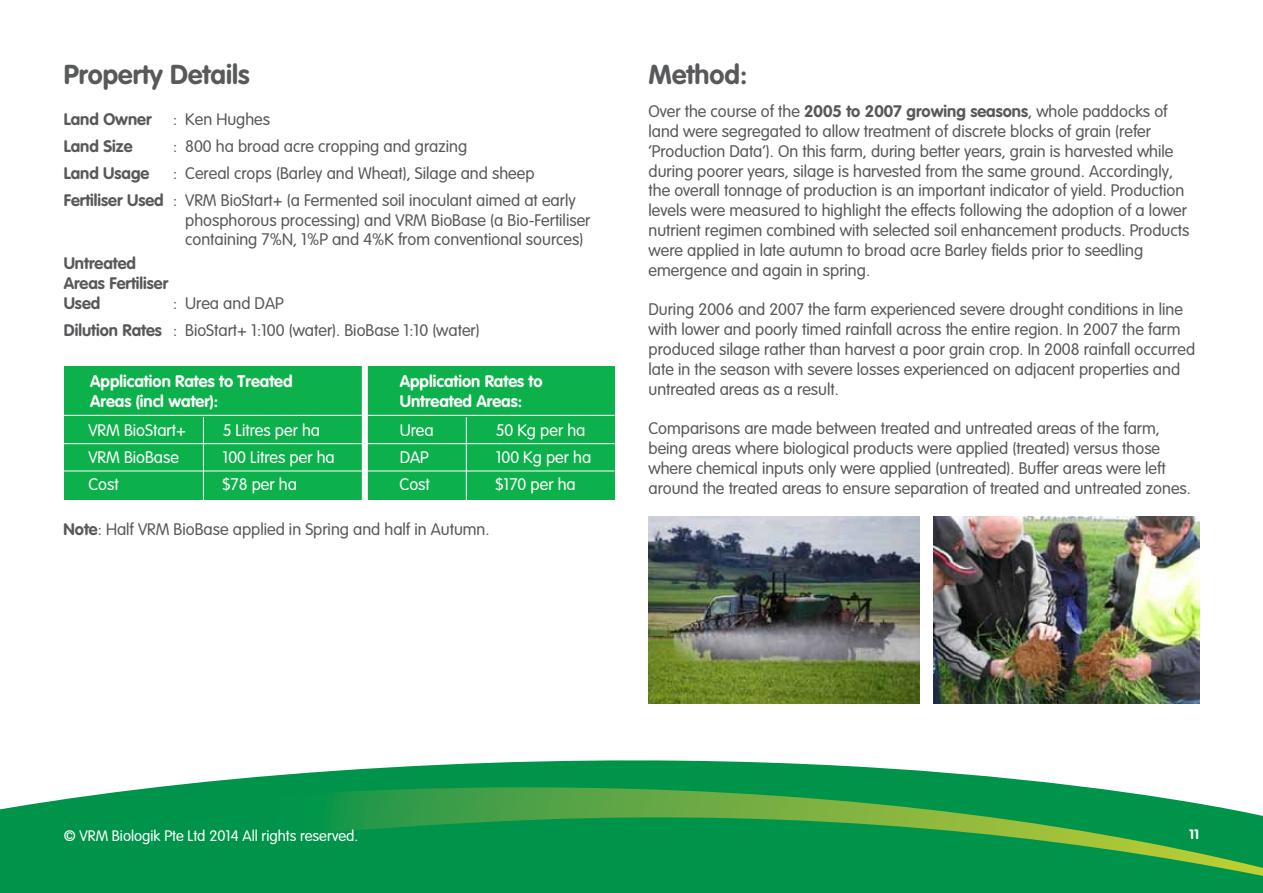
<style>
.page{position:relative;width:1263px;height:893px;background:#fff}
.page>*{position:absolute;margin:0;border:0;box-sizing:border-box;transform-origin:0 0}
.t1{font:700 27px "VAG Rounded";color:#58595b}
.t2{font:300 16.5px/19.8px "VAG Rounded";color:#58595b}
.t3{font:300 16.5px "VAG Rounded";color:#fff}
.t4{font:700 16.5px "VAG Rounded";color:#fff}
.t5{font:700 16.5px/19.8px "VAG Rounded";color:#58595b}
.t6{font:300 15px "VAG Rounded";color:#fff}
.t7{font:700 13.5px "VAG Rounded";color:#fff}
.s1{font-weight:700}
</style>
<div class="page">
<svg style="left:0;top:760px;width:1263px;height:133px;fill:#00944a"></svg>
<svg style="left:0;top:787px;width:1263px;height:89px;background:#1d9c4f"></svg>
<div style="left:64px;top:366px;width:550px;height:134px;background:#0db14b"></div>
<hr style="left:64px;top:415px;width:550px;height:1px;background:#fff">
<div style="left:362px;top:366px;width:6px;height:140px;background:#fff"></div>
<hr style="left:203px;top:417px;width:1px;height:88px;background:#fff">
<hr style="left:466px;top:417px;width:1px;height:88px;background:#fff">
<hr style="left:64px;top:443px;width:550px;height:1px;background:#fff">
<hr style="left:64px;top:471px;width:550px;height:1px;background:#fff">
<img style="left:648px;top:517px;width:271px;height:187px">
<img style="left:934px;top:517px;width:265px;height:187px">
<h1 class="t1" style="left:64px;top:59px;width:187px">Property Details</h1>
<p class="t5" style="left:64px;top:110px;width:89px">Land Owner</p>
<p class="t2" style="left:173px;top:110px;width:98px">: Ken Hughes</p>
<p class="t5" style="left:64px;top:137px;width:70px">Land Size</p>
<p class="t2" style="left:173px;top:137px;width:295px">: 800 ha broad acre cropping and grazing</p>
<p class="t5" style="left:64px;top:164px;width:87px">Land Usage</p>
<p class="t2" style="left:64px;top:160px;width:513px;line-height:27px;text-indent:110px">: Cereal crops (Barley and Wheat), Silage and sheep<br><span class="s1">Fertiliser Used</span> : VRM BioStart+ (a Fermented soil inoculant aimed at early</p>
<p class="t2" style="left:185px;top:210px;width:407px">phosphorous processing) and VRM BioBase (a Bio-Fertiliser containing 7%N, 1%P and 4%K from conventional sources)</p>
<p class="t5" style="left:64px;top:254px;width:106px">Untreated<br>Areas Fertiliser<br>Used</p>
<p class="t2" style="left:64px;top:290px;width:418px;line-height:27px;text-indent:110px">: Urea and DAP<br><span class="s1">Dilution Rates</span> : BioStart+ 1:100 (water). BioBase 1:10 (water)</p>
<p class="t4" style="left:90px;top:371px;width:204px">Application Rates to Treated</p>
<p class="t4" style="left:400px;top:371px;width:144px">Application Rates to</p>
<p class="t4" style="left:90px;top:391px;width:130px">Areas (incl water):</p>
<p class="t4" style="left:400px;top:391px;width:124px">Untreated Areas:</p>
<p class="t3" style="left:88px;top:420px;width:99px">VRM BioStart+</p>
<p class="t3" style="left:223px;top:420px;width:99px">5 Litres per ha</p>
<p class="t3" style="left:400px;top:420px;width:35px">Urea</p>
<p class="t3" style="left:496px;top:420px;width:91px">50 Kg per ha</p>
<p class="t3" style="left:88px;top:447px;width:92px">VRM BioBase</p>
<p class="t3" style="left:223px;top:447px;width:114px">100 Litres per ha</p>
<p class="t3" style="left:400px;top:447px;width:31px">DAP</p>
<p class="t3" style="left:496px;top:447px;width:97px">100 Kg per ha</p>
<p class="t3" style="left:88px;top:474px;width:32px">Cost</p>
<p class="t3" style="left:223px;top:474px;width:76px">$78 per ha</p>
<p class="t3" style="left:400px;top:474px;width:32px">Cost</p>
<p class="t3" style="left:496px;top:474px;width:82px">$170 per ha</p>
<p class="t2" style="left:64px;top:519px;width:427px"><span class="s1">Note</span>: Half VRM BioBase applied in Spring and half in Autumn.</p>
<h1 class="t1" style="left:648px;top:59px;width:100px">Method:</h1>
<p class="t2" style="left:648px;top:102px;width:542px">Over the course of the <span class="s1">2005 to 2007 growing seasons</span>, whole paddocks of land were segregated to allow treatment of discrete blocks of grain (refer ‘Production Data’). On this farm, during better years, grain is harvested while during poorer years, silage is harvested from the same ground. Accordingly, the overall tonnage of production is an important indicator of yield. Production levels were measured to highlight the effects following the adoption of a lower nutrient regimen combined with selected soil enhancement products. Products were applied in late autumn to broad acre Barley fields prior to seedling emergence and again in spring.</p>
<p class="t2" style="left:648px;top:300px;width:548px">During 2006 and 2007 the farm experienced severe drought conditions in line with lower and poorly timed rainfall across the entire region. In 2007 the farm produced silage rather than harvest a poor grain crop. In 2008 rainfall occurred late in the season with severe losses experienced on adjacent properties and untreated areas as a result.</p>
<p class="t2" style="left:648px;top:419px;width:544px">Comparisons are made between treated and untreated areas of the farm, being areas where biological products were applied (treated) versus those where chemical inputs only were applied (untreated). Buffer areas were left around the treated areas to ensure separation of treated and untreated zones.</p>
<p class="t6" style="left:64px;top:827px;width:296px">© VRM Biologik Pte Ltd 2014 All rights reserved.</p>
<p class="t7" style="left:1189px;top:827px;width:11px">11</p>
</div>
